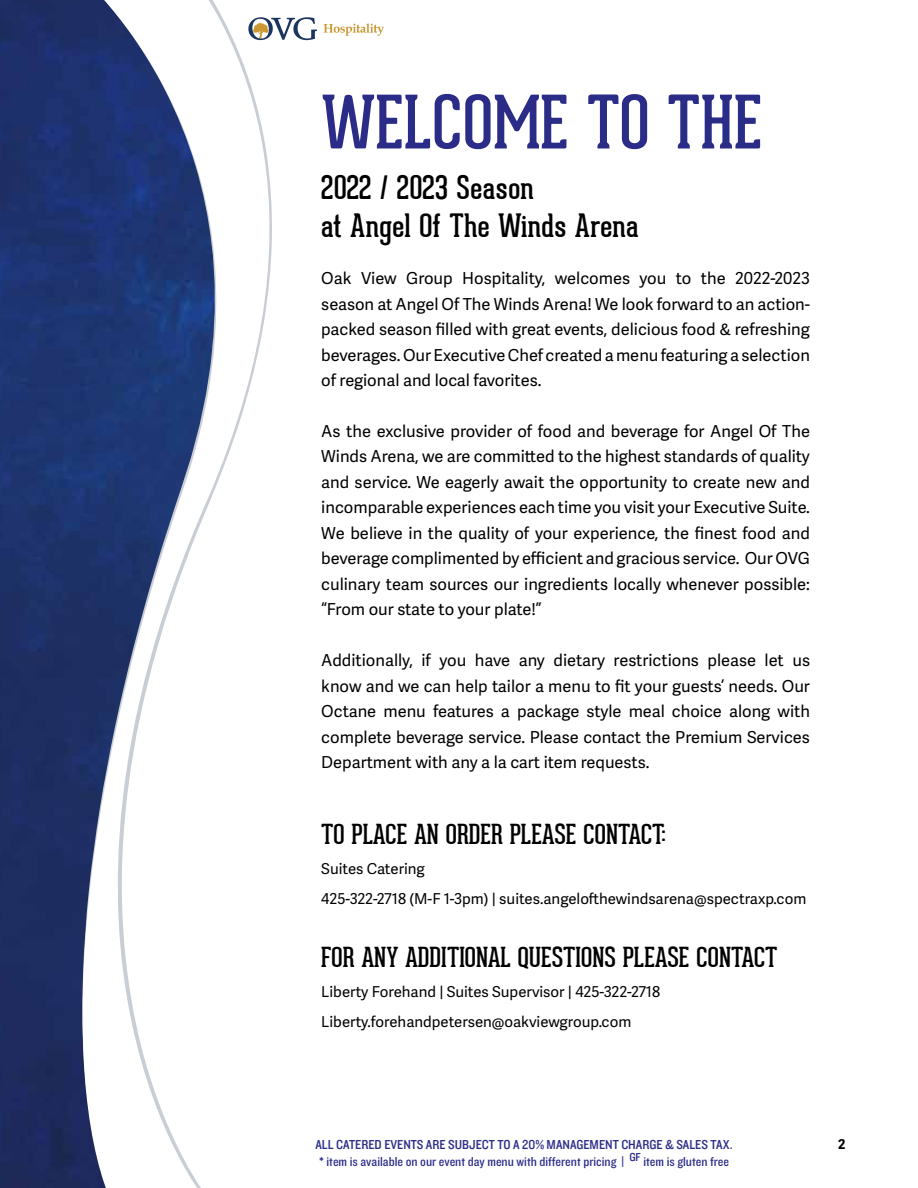
<style>
.page{position:relative;width:918px;height:1188px;background:#fff}
.page>*{position:absolute;margin:0;border:0;box-sizing:border-box;transform-origin:0 0}
.t1{font:72px "Geared Slab";color:#2b2c88}
.t2{font:31.5px/37.8px "Geared Slab";letter-spacing:.01em;color:#000}
.t3{font:27px "Geared Slab";color:#000}
.t4{font:16.5px/25.5px "Adelle Sans";color:#000;text-align:justify}
.t5{font:15px/30px "Adelle Sans";color:#000}
.t6{font:13.5px/16.2px "Knockout HTF30 Junior Welterwt";color:#2b2c88}
.t7{font:700 13.5px "Adelle Sans";color:#000}
</style>
<div class="page">
<img style="left:0;top:0;width:9px;height:1188px">
<svg style="left:9px;top:0;width:315px;height:1188px"></svg>
<svg style="left:248px;top:17px;width:69px;height:23px"></svg>
<svg style="left:324px;top:23px;width:60px;height:13px"></svg>
<h1 class="t1" style="left:321px;top:79px;width:443px">WELCOME TO THE</h1>
<h2 class="t2" style="left:321px;top:169px;width:319px">2022 / 2023 Season<br>at Angel Of The Winds Arena</h2>
<p class="t4" style="left:321px;top:265px;width:490px">Oak View Group Hospitality, welcomes you to the 2022-2023 season at Angel Of The Winds Arena! We look forward to an action&shy;packed season filled with great events, delicious food &amp; refreshing beverages. Our Executive Chef created a menu featuring a selection of regional and local favorites.</p>
<p class="t4" style="left:321px;top:418px;width:490px">As the exclusive provider of food and beverage for Angel Of The Winds Arena, we are committed to the highest standards of quality and service. We eagerly await the opportunity to create new and incomparable experiences each time you visit your Executive Suite.<br>We believe in the quality of your experience, the finest food and beverage complimented by efficient and gracious service. Our OVG culinary team sources our ingredients locally whenever possible: “From our state to your plate!”</p>
<p class="t4" style="left:321px;top:647px;width:490px">Additionally, if you have any dietary restrictions please let us know and we can help tailor a menu to fit your guests’ needs. Our Octane menu features a package style meal choice along with complete beverage service. Please contact the Premium Services Department with any a la cart item requests.</p>
<h3 class="t3" style="left:321px;top:818px;width:346px">TO PLACE AN ORDER PLEASE CONTACT:</h3>
<p class="t5" style="left:321px;top:853px;width:487px">Suites Catering<br>425-322-2718 (M-F 1-3pm) | suites.angelofthewindsarena@spectraxp.com</p>
<h3 class="t3" style="left:321px;top:941px;width:458px">FOR ANY ADDITIONAL QUESTIONS PLEASE CONTACT</h3>
<p class="t5" style="left:321px;top:976px;width:340px">Liberty Forehand | Suites Supervisor | 425-322-2718<br>Liberty.forehandpetersen@oakviewgroup.com</p>
<p class="t6" style="left:315px;top:1137px;width:419px">ALL CATERED EVENTS ARE SUBJECT TO A 20% MANAGEMENT CHARGE &amp; SALES TAX. * item is available on our event day menu with different pricing | <sup>GF</sup> item is gluten free</p>
<p class="t7" style="left:838px;top:1134px;width:9px">2</p>
</div>
